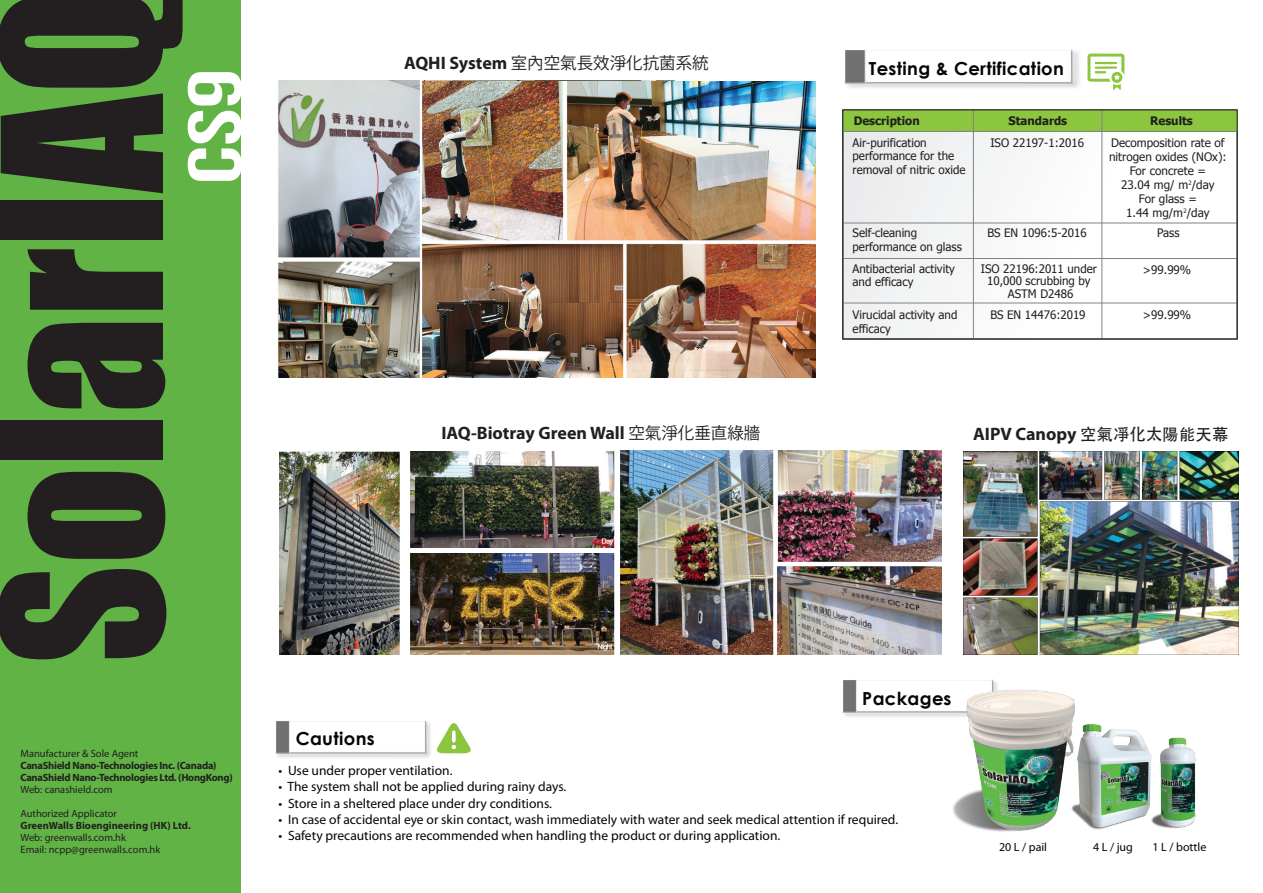
<style>
.page{position:relative;width:1263px;height:893px;background:#fff}
.page>*{position:absolute;margin:0;border:0;box-sizing:border-box;transform-origin:0 0}
.t1{font:205.2px "Impact";color:#231f20;scale:.94 1}
.t2{font:75.15px "Bebas Neue";color:#fff;scale:1.33 1}
.t3{font:700 18px "Myriad Pro";color:#231f20}
.t4{font:700 18px "Century Gothic";letter-spacing:.02em;color:#050504}
.t5{font:16.5px "Koz Go Pro";color:#231f20}
.t6{font:13.5px "Myriad Pro";color:#050504}
.t7{font:12px "Myriad Pro";color:#050504}
.t8{font:11.7px/13.6px "Tahoma";color:#211e1e}
.t9{font:11.7px/14.1px "Tahoma";color:#231f20;text-align:center}
.t10{font:700 11.7px "Tahoma";color:#211e1e}
.t11{font:10.5px/12px "Myriad Pro";color:#231f20}
.t12{font:700 10.5px/12px "Myriad Pro";letter-spacing:-.025em;color:#231f20}
.t13{font:700 10.5px "Myriad Pro";color:#231f20}
.t14{font:6px "Tahoma";color:#231f20}
.s1{font-family:"Myriad Pro";font-weight:700;font-size:18px}
.s2{font-family:"Koz Go Pro";font-weight:400;font-size:16.5px}
.s3{font-family:"ST Heiti TC";font-weight:500;font-size:16.5px}
</style>
<div class="page">
<div style="left:843px;top:110px;width:394px;height:229px;background:linear-gradient(to right,#ededee,#fff)"></div>
<div style="left:843px;top:110px;width:394px;height:21px;background:#8bc63e"></div>
<div style="left:0;top:0;width:240px;height:893px;background:#61b345"></div>
<img style="left:275px;top:720px;width:156px;height:38px">
<img style="left:842px;top:679px;width:155px;height:38px">
<img style="left:964px;top:451px;width:274px;height:203px">
<img style="left:279px;top:451px;width:336px;height:203px">
<img style="left:620px;top:450px;width:322px;height:205px">
<img style="left:278px;top:81px;width:142px;height:296px">
<img style="left:422px;top:81px;width:393px;height:297px">
<img style="left:844px;top:49px;width:236px;height:39px">
<img style="left:952px;top:683px;width:244px;height:149px">
<svg style="left:437px;top:723px;width:34px;height:31px"></svg>
<svg style="left:1087px;top:53px;width:37px;height:37px"></svg>
<hr style="left:1102px;top:110px;width:1px;height:229px;background:#808285">
<hr style="left:973px;top:110px;width:1px;height:229px;background:#808285">
<hr style="left:843px;top:223px;width:395px;height:1px;background:#808285">
<hr style="left:843px;top:258px;width:395px;height:1px;background:#808285">
<hr style="left:843px;top:303px;width:395px;height:1px;background:#808285">
<hr style="left:843px;top:131px;width:395px;height:1px;background:#808285">
<div style="left:842px;top:110px;width:395px;height:229px;border:1px solid #231f20"></div>
<h1 class="t1" style="left:-77px;top:664px;width:719px;rotate:-90deg">SolarIAQ</h1>
<h2 class="t2" style="left:172px;top:184px;width:88px;rotate:-90deg">CS9</h2>
<p class="t11" style="left:21px;top:747px;width:119px">Manufacturer &amp; Sole Agent</p>
<p class="t12" style="left:21px;top:759px;width:214px">CanaShield Nano-Technologies Inc. (Canada)<br>CanaShield Nano-Technologies Ltd. (HongKong)</p>
<p class="t11" style="left:21px;top:783px;width:94px">Web: canashield.com</p>
<p class="t11" style="left:21px;top:807px;width:98px">Authorized Applicator</p>
<p class="t13" style="left:21px;top:818px;width:172px">GreenWalls Bioengineering (HK) Ltd.</p>
<p class="t11" style="left:21px;top:831px;width:141px">Web: greenwalls.com.hk<br>Email: ncpp@greenwalls.com.hk</p>
<p class="t5" style="left:404px;top:52px;width:306px"><span class="s1">AQHI System</span> 室內空氣長效淨化抗菌系統</p>
<h3 class="t3" style="left:441px;top:421px;width:321px">IAQ-Biotray Green Wall <span class="s2">空氣淨化垂直綠牆</span></h3>
<h3 class="t4" style="left:869px;top:55px;width:197px">Testing &amp; Certification</h3>
<p class="t10" style="left:854px;top:113px;width:68px">Description</p>
<p class="t10" style="left:1008px;top:113px;width:60px">Standards</p>
<p class="t10" style="left:1150px;top:113px;width:44px">Results</p>
<p class="t8" style="left:853px;top:135px;width:114px">Air-purification performance for the removal of nitric oxide</p>
<p class="t8" style="left:990px;top:135px;width:95px">ISO 22197-1:2016</p>
<p class="t9" style="left:1109px;top:135px;width:119px">Decomposition rate of nitrogen oxides (NOx):<br>For concrete =<br>23.04 mg/ m /day<br>For glass =<br>1.44 mg/m /day</p>
<p class="t14" style="left:1188px;top:179px;width:5px">2</p>
<p class="t14" style="left:1183px;top:207px;width:5px">2</p>
<p class="t8" style="left:853px;top:226px;width:111px">Self-cleaning performance on glass</p>
<p class="t8" style="left:987px;top:226px;width:101px">BS EN 1096:5-2016</p>
<p class="t8" style="left:1157px;top:226px;width:24px">Pass</p>
<p class="t8" style="left:853px;top:261px;width:104px">Antibacterial activity and efficacy</p>
<p class="t8" style="left:981px;top:261px;width:118px;line-height:12.9px;text-align:center">ISO 22196:2011 under<br>10,000 scrubbing by<br>ASTM D2486</p>
<p class="t8" style="left:1143px;top:262px;width:50px">&gt;99.99%</p>
<p class="t8" style="left:853px;top:308px;width:106px">Virucidal activity and efficacy</p>
<p class="t8" style="left:990px;top:308px;width:97px">BS EN 14476:2019</p>
<p class="t8" style="left:1143px;top:308px;width:50px">&gt;99.99%</p>
<h3 class="t3" style="left:973px;top:422px;width:257px">AIPV Canopy <span class="s3">空氣凈化太陽能天幕</span></h3>
<h3 class="t4" style="left:296px;top:725px;width:81px">Cautions</h3>
<h3 class="t4" style="left:862px;top:684px;width:91px">Packages</h3>
<p class="t6" style="left:278px;top:762px;width:175px">• Use under proper ventilation.</p>
<p class="t6" style="left:278px;top:778px;width:289px">• The system shall not be applied during rainy days.</p>
<p class="t6" style="left:278px;top:795px;width:275px">• Store in a sheltered place under dry conditions.</p>
<p class="t6" style="left:278px;top:811px;width:621px">• In case of accidental eye or skin contact, wash immediately with water and seek medical attention if required.</p>
<p class="t6" style="left:278px;top:827px;width:503px">• Safety precautions are recommended when handling the product or during application.</p>
<p class="t7" style="left:999px;top:839px;width:49px">20 L / pail</p>
<p class="t7" style="left:1093px;top:839px;width:41px">4 L / jug</p>
<p class="t7" style="left:1152px;top:839px;width:55px">1 L / bottle</p>
</div>
